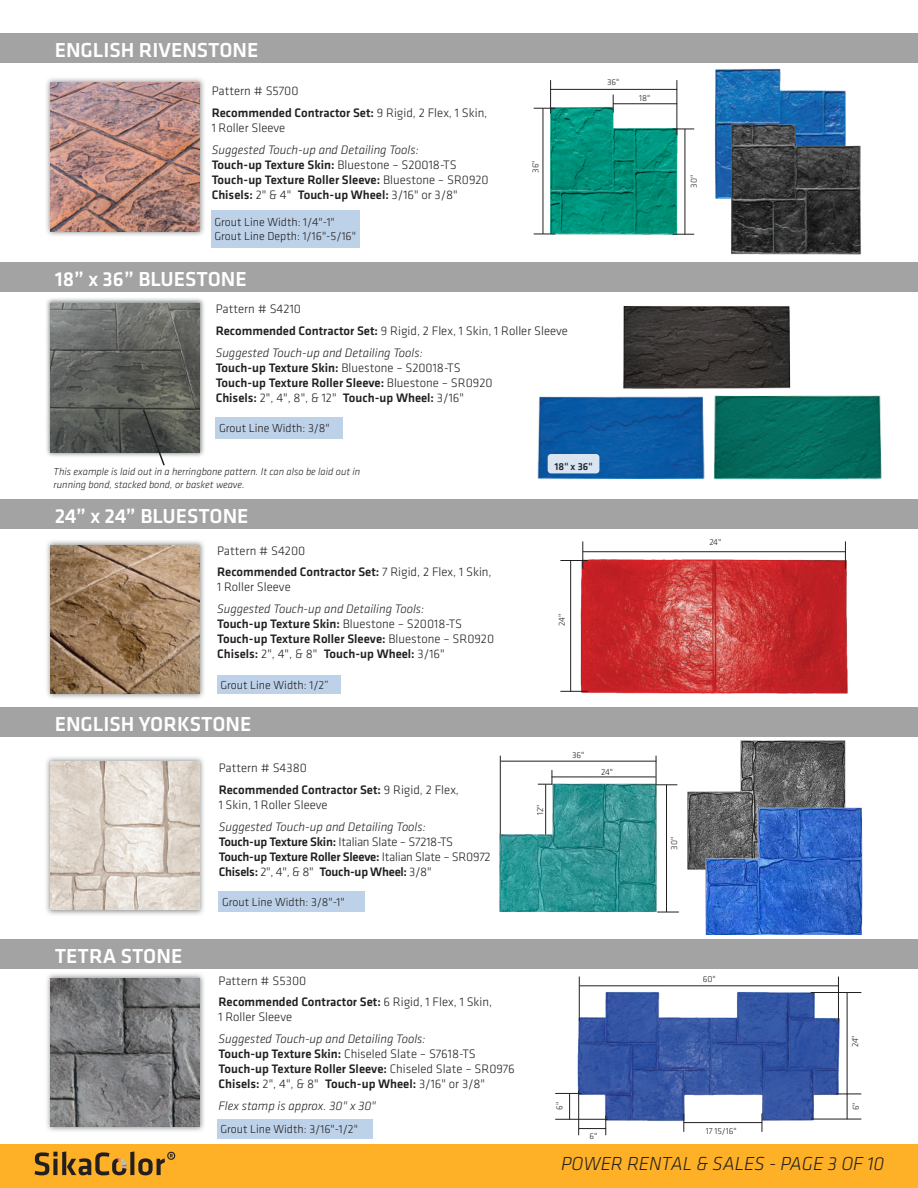
<style>
.page{position:relative;width:918px;height:1188px;background:#fff}
.page>*{position:absolute;margin:0;border:0;box-sizing:border-box;transform-origin:0 0}
.t1{font:500 21px "Klavika";color:#fff}
.t2{font:italic 300 19.5px "Klavika";color:#231f20}
.t3{font:500 12.75px/15px "Klavika";color:#231f20}
.t4{font:300 12.75px/21.8px "Klavika";color:#231f20}
.t5{font:500 12.75px/15px "Klavika";letter-spacing:-.02em;color:#231f20}
.t6{font:italic 300 12.75px "Klavika";color:#231f20}
.t7{font:300 12px/14.4px "Klavika";color:#231f20}
.t8{font:italic 300 10.5px/12.6px "Klavika";color:#231f20}
.t9{font:500 10.5px "Klavika";color:#231f20}
.t10{font:300 9px "Klavika";color:#231f20}
.s1{font-weight:500}
.s2{font-weight:300;font-style:italic}
.s3{font-weight:300}
.s4{font-style:italic}
</style>
<div class="page">
<div style="left:0;top:34px;width:918px;height:29px;background:#a4a3a3"></div>
<svg style="left:46px;top:78px;width:158px;height:158px"></svg>
<img style="left:51px;top:83px;width:148px;height:148px">
<img style="left:714px;top:68px;width:132px;height:131px">
<img style="left:726px;top:117px;width:135px;height:138px">
<img style="left:540px;top:99px;width:147px;height:136px">
<div style="left:211px;top:210px;width:149px;height:37px;background:#bdd2e9"></div>
<hr style="left:550px;top:80px;width:1px;height:34px;background:#231f20">
<hr style="left:677px;top:80px;width:1px;height:55px;background:#231f20">
<hr style="left:551px;top:89px;width:126px;height:1px;background:#231f20">
<svg style="left:613px;top:94px;width:1px;height:19px"></svg>
<hr style="left:613px;top:103px;width:64px;height:1px;background:#231f20">
<svg style="left:534px;top:234px;width:21px;height:1px"></svg>
<svg style="left:534px;top:108px;width:21px;height:1px"></svg>
<hr style="left:543px;top:108px;width:1px;height:126px;background:#231f20">
<svg style="left:673px;top:129px;width:21px;height:1px"></svg>
<svg style="left:673px;top:234px;width:21px;height:1px"></svg>
<hr style="left:685px;top:129px;width:1px;height:105px;background:#231f20">
<div style="left:0;top:263px;width:918px;height:29px;background:#a4a3a3"></div>
<img style="left:537px;top:396px;width:166px;height:84px">
<img style="left:703px;top:395px;width:179px;height:85px">
<img style="left:615px;top:306px;width:188px;height:107px">
<svg style="left:46px;top:298px;width:158px;height:159px"></svg>
<img style="left:51px;top:304px;width:148px;height:148px">
<svg style="left:142px;top:408px;width:24px;height:58px"></svg>
<div style="left:216px;top:417px;width:127px;height:22px;background:#bdd2e9"></div>
<div style="left:548px;top:454px;width:51px;height:19px;background:#d9e5f1;border-radius:3px"></div>
<div style="left:0;top:499px;width:918px;height:29px;background:#a4a3a3"></div>
<svg style="left:47px;top:541px;width:157px;height:157px"></svg>
<img style="left:51px;top:545px;width:148px;height:149px">
<img style="left:579px;top:558px;width:269px;height:136px">
<svg style="left:845px;top:541px;width:1px;height:28px"></svg>
<hr style="left:583px;top:551px;width:263px;height:1px;background:#231f20">
<svg style="left:560px;top:691px;width:28px;height:1px"></svg>
<svg style="left:560px;top:541px;width:28px;height:28px"></svg>
<hr style="left:570px;top:561px;width:1px;height:130px;background:#231f20">
<div style="left:217px;top:675px;width:124px;height:19px;background:#bdd2e9"></div>
<div style="left:0;top:707px;width:918px;height:29px;background:#a4a3a3"></div>
<div style="left:0;top:940px;width:918px;height:29px;background:#a4a3a3"></div>
<svg style="left:46px;top:757px;width:158px;height:158px"></svg>
<img style="left:51px;top:761px;width:148px;height:149px">
<div style="left:219px;top:892px;width:146px;height:20px;background:#bdd2e9"></div>
<img style="left:499px;top:784px;width:158px;height:128px">
<img style="left:687px;top:740px;width:158px;height:130px">
<img style="left:705px;top:808px;width:158px;height:127px">
<hr style="left:500px;top:756px;width:1px;height:79px;background:#231f20">
<hr style="left:501px;top:761px;width:155px;height:1px;background:#231f20">
<svg style="left:657px;top:912px;width:22px;height:1px"></svg>
<svg style="left:656px;top:756px;width:21px;height:29px"></svg>
<hr style="left:666px;top:785px;width:1px;height:127px;background:#231f20">
<hr style="left:552px;top:777px;width:104px;height:1px;background:#231f20">
<svg style="left:538px;top:770px;width:15px;height:15px"></svg>
<hr style="left:545px;top:784px;width:1px;height:51px;background:#231f20">
<svg style="left:47px;top:974px;width:157px;height:157px"></svg>
<img style="left:51px;top:978px;width:148px;height:149px">
<img style="left:572px;top:986px;width:273px;height:141px">
<div style="left:217px;top:1119px;width:156px;height:19px;background:#bdd2e9"></div>
<hr style="left:578px;top:1091px;width:1px;height:44px;background:#231f20">
<hr style="left:555px;top:1119px;width:53px;height:1px;background:#231f20">
<svg style="left:555px;top:1093px;width:51px;height:42px"></svg>
<hr style="left:811px;top:1119px;width:50px;height:1px;background:#231f20">
<svg style="left:836px;top:1094px;width:25px;height:25px"></svg>
<hr style="left:811px;top:992px;width:50px;height:1px;background:#231f20">
<hr style="left:847px;top:993px;width:1px;height:102px;background:#231f20">
<hr style="left:579px;top:977px;width:1px;height:45px;background:#231f20">
<hr style="left:838px;top:977px;width:1px;height:45px;background:#231f20">
<hr style="left:579px;top:985px;width:260px;height:1px;background:#231f20">
<svg style="left:762px;top:1113px;width:1px;height:19px"></svg>
<svg style="left:683px;top:1113px;width:1px;height:19px"></svg>
<hr style="left:684px;top:1122px;width:78px;height:1px;background:#231f20">
<div style="left:0;top:1145px;width:918px;height:43px;background:#feb127"></div>
<svg style="left:35px;top:1152px;width:140px;height:23px"></svg>
<h1 class="t1" style="left:55px;top:36px;width:205px">ENGLISH RIVENSTONE</h1>
<p class="t4" style="left:212px;top:80px;width:277px">Pattern # S5700<br><span class="s1">Recommended Contractor Set:</span> 9 Rigid, 2 Flex, 1 Skin,</p>
<p class="t4" style="left:212px;top:117px;width:75px">1 Roller Sleeve</p>
<p class="t3" style="left:212px;top:142px;width:279px"><span class="s2">Suggested Touch-up and Detailing Tools:<br></span>Touch-up Texture Skin: <span class="s3">Bluestone – S20018-TS </span>Touch-up Texture Roller Sleeve: <span class="s3">Bluestone – SR0920<br></span>Chisels: <span class="s3">2" &amp; 4"</span> Touch-up Wheel: <span class="s3">3/16" or 3/8"</span></p>
<p class="t7" style="left:214px;top:215px;width:143px">Grout Line Width: 1/4"-1"<br>Grout Line Depth: 1/16"-5/16"</p>
<p class="t10" style="left:530px;top:173px;width:14px;rotate:-90deg">36"</p>
<p class="t10" style="left:607px;top:77px;width:14px">36"</p>
<h1 class="t1" style="left:55px;top:265px;width:193px">18” x 36” BLUESTONE</h1>
<h1 class="t1" style="left:67px;top:265px;width:114px">FIELDSTONE</h1>
<p class="t4" style="left:216px;top:298px;width:354px">Pattern # S4210<br><span class="s1">Recommended Contractor Set:</span> 9 Rigid, 2 Flex, 1 Skin, 1 Roller Sleeve<br><span class="s4">Suggested Touch-up and Detailing Tools:</span></p>
<p class="t3" style="left:216px;top:360px;width:278px">Touch-up Texture Skin: <span class="s3">Bluestone – S20018-TS<br></span>Touch-up Texture Roller Sleeve: <span class="s3">Bluestone – SR0920<br></span>Chisels: <span class="s3">2", 4", 8", &amp; 12"</span> Touch-up Wheel: <span class="s3">3/16"</span></p>
<p class="t7" style="left:219px;top:421px;width:112px">Grout Line Width: 3/8"</p>
<p class="t8" style="left:54px;top:465px;width:308px">This example is laid out in a herringbone pattern. It can also be laid out in running bond, stacked bond, or basket weave.</p>
<p class="t9" style="left:555px;top:459px;width:39px">18" x 36"</p>
<h1 class="t1" style="left:55px;top:502px;width:195px">24” x 24” BLUESTONE</h1>
<p class="t4" style="left:217px;top:539px;width:276px">Pattern # S4200<br><span class="s1">Recommended Contractor Set:</span> 7 Rigid, 2 Flex, 1 Skin,</p>
<p class="t4" style="left:217px;top:576px;width:75px">1 Roller Sleeve</p>
<p class="t3" style="left:217px;top:601px;width:279px"><span class="s2">Suggested Touch-up and Detailing Tools:<br></span>Touch-up Texture Skin: <span class="s3">Bluestone – S20018-TS </span>Touch-up Texture Roller Sleeve: <span class="s3">Bluestone – SR0920<br></span>Chisels: <span class="s3">2", 4", &amp; 8"</span> Touch-up Wheel: <span class="s3">3/16"</span></p>
<p class="t10" style="left:556px;top:626px;width:13px;rotate:-90deg">24"</p>
<p class="t7" style="left:220px;top:678px;width:110px">Grout Line Width: 1/2”</p>
<h1 class="t1" style="left:55px;top:710px;width:198px">ENGLISH YORKSTONE</h1>
<p class="t4" style="left:219px;top:757px;width:242px">Pattern # S4380<br><span class="s1">Recommended Contractor Set:</span> 9 Rigid, 2 Flex,</p>
<p class="t4" style="left:219px;top:794px;width:111px">1 Skin, 1 Roller Sleeve</p>
<p class="t5" style="left:219px;top:819px;width:274px"><span class="s2">Suggested Touch-up and Detailing Tools:<br></span>Touch-up Texture Skin: <span class="s3">Italian Slate – S7218-TS </span>Touch-up Texture Roller Sleeve: <span class="s3">Italian Slate – SR0972<br></span>Chisels: <span class="s3">2", 4", &amp; 8"</span> Touch-up Wheel: <span class="s3">3/8"</span></p>
<p class="t7" style="left:222px;top:895px;width:124px">Grout Line Width: 3/8"-1"</p>
<p class="t10" style="left:535px;top:815px;width:12px;rotate:-90deg">12"</p>
<p class="t10" style="left:572px;top:749px;width:14px">36"</p>
<p class="t10" style="left:601px;top:767px;width:13px">24"</p>
<h1 class="t1" style="left:55px;top:942px;width:129px">TETRA STONE</h1>
<p class="t10" style="left:639px;top:92px;width:13px">18"</p>
<p class="t10" style="left:688px;top:188px;width:14px;rotate:-90deg">30"</p>
<p class="t10" style="left:709px;top:536px;width:13px">24"</p>
<p class="t10" style="left:669px;top:850px;width:14px;rotate:-90deg">30"</p>
<p class="t4" style="left:218px;top:969px;width:275px">Pattern # S5300<br><span class="s1">Recommended Contractor Set:</span> 6 Rigid, 1 Flex, 1 Skin,</p>
<p class="t4" style="left:218px;top:1006px;width:75px">1 Roller Sleeve</p>
<p class="t3" style="left:218px;top:1031px;width:298px"><span class="s2">Suggested Touch-up and Detailing Tools:<br></span>Touch-up Texture Skin: <span class="s3">Chiseled Slate – S7618-TS </span>Touch-up Texture Roller Sleeve: <span class="s3">Chiseled Slate – SR0976<br></span>Chisels: <span class="s3">2", 4", &amp; 8"</span> Touch-up Wheel: <span class="s3">3/16" or 3/8"</span></p>
<p class="t6" style="left:218px;top:1098px;width:159px">Flex stamp is approx. 30" x 30"</p>
<p class="t7" style="left:220px;top:1122px;width:139px">Grout Line Width: 3/16"-1/2"</p>
<p class="t10" style="left:703px;top:973px;width:14px">60"</p>
<p class="t10" style="left:850px;top:1047px;width:13px;rotate:-90deg">24"</p>
<p class="t10" style="left:554px;top:1110px;width:9px;rotate:-90deg">6"</p>
<p class="t10" style="left:851px;top:1110px;width:9px;rotate:-90deg">6"</p>
<p class="t10" style="left:706px;top:1126px;width:32px">17 15/16"</p>
<h2 class="t2" style="left:561px;top:1152px;width:325px">POWER RENTAL &amp; SALES - PAGE 3 OF 10</h2>
<p class="t10" style="left:589px;top:1131px;width:9px">6"</p>
</div>
